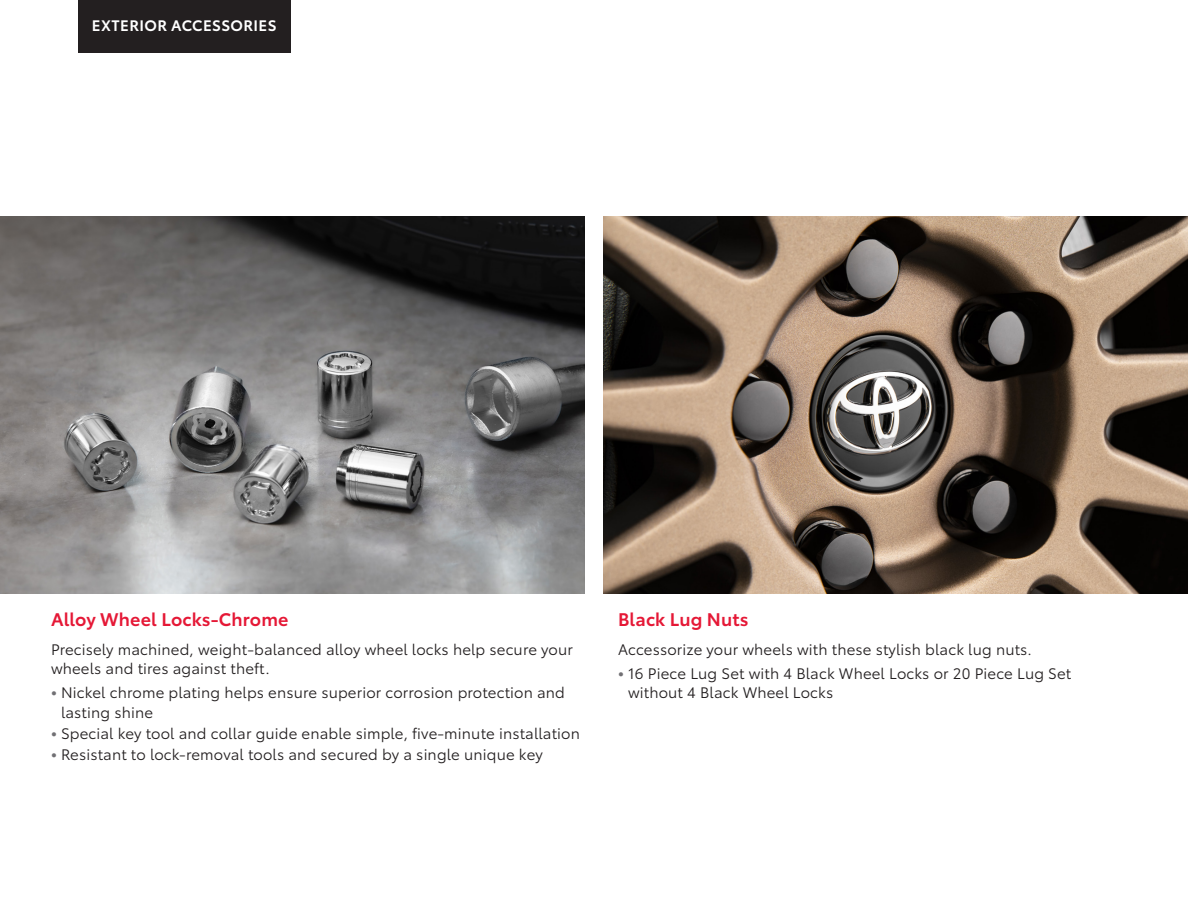
<style>
.page{position:relative;width:1188px;height:918px;background:#fff}
.page>*{position:absolute;margin:0;border:0;box-sizing:border-box;transform-origin:0 0}
.t1{font:600 18px "Toyota Type";letter-spacing:.01em;color:#e51836}
.t2{font:15px/19.5px "Toyota Type";letter-spacing:.01em;color:#231f20}
.t3{font:600 15px "Toyota Type";letter-spacing:.025em;color:#fff}
.s1{font-weight:700;color:#717074}
</style>
<div class="page">
<div style="left:78px;top:0;width:212px;height:52px;background:#231f20"></div>
<img style="left:603px;top:216px;width:585px;height:378px">
<img style="left:0;top:216px;width:585px;height:378px">
<p class="t3" style="left:92px;top:14px;width:186px">EXTERIOR ACCESSORIES</p>
<p class="t1" style="left:51px;top:606px;width:239px">Alloy Wheel Locks-Chrome</p>
<p class="t2" style="left:51px;top:639px;width:523px">Precisely machined, weight-balanced alloy wheel locks help secure your wheels and tires against theft.</p>
<p class="t2" style="left:61px;top:682px;width:505px;text-indent:-10px"><span class="s1">•</span> Nickel chrome plating helps ensure superior corrosion protection and lasting shine</p>
<p class="t2" style="left:51px;top:723px;width:530px"><span class="s1">•</span> Special key tool and collar guide enable simple, five-minute installation</p>
<p class="t2" style="left:51px;top:744px;width:493px"><span class="s1">•</span> Resistant to lock-removal tools and secured by a single unique key</p>
<p class="t1" style="left:618px;top:606px;width:132px">Black Lug Nuts</p>
<p class="t2" style="left:618px;top:639px;width:415px">Accessorize your wheels with these stylish black lug nuts.</p>
<p class="t2" style="left:628px;top:663px;width:445px;text-indent:-10px"><span class="s1">•</span> 16 Piece Lug Set with 4 Black Wheel Locks or 20 Piece Lug Set without 4 Black Wheel Locks</p>
</div>
